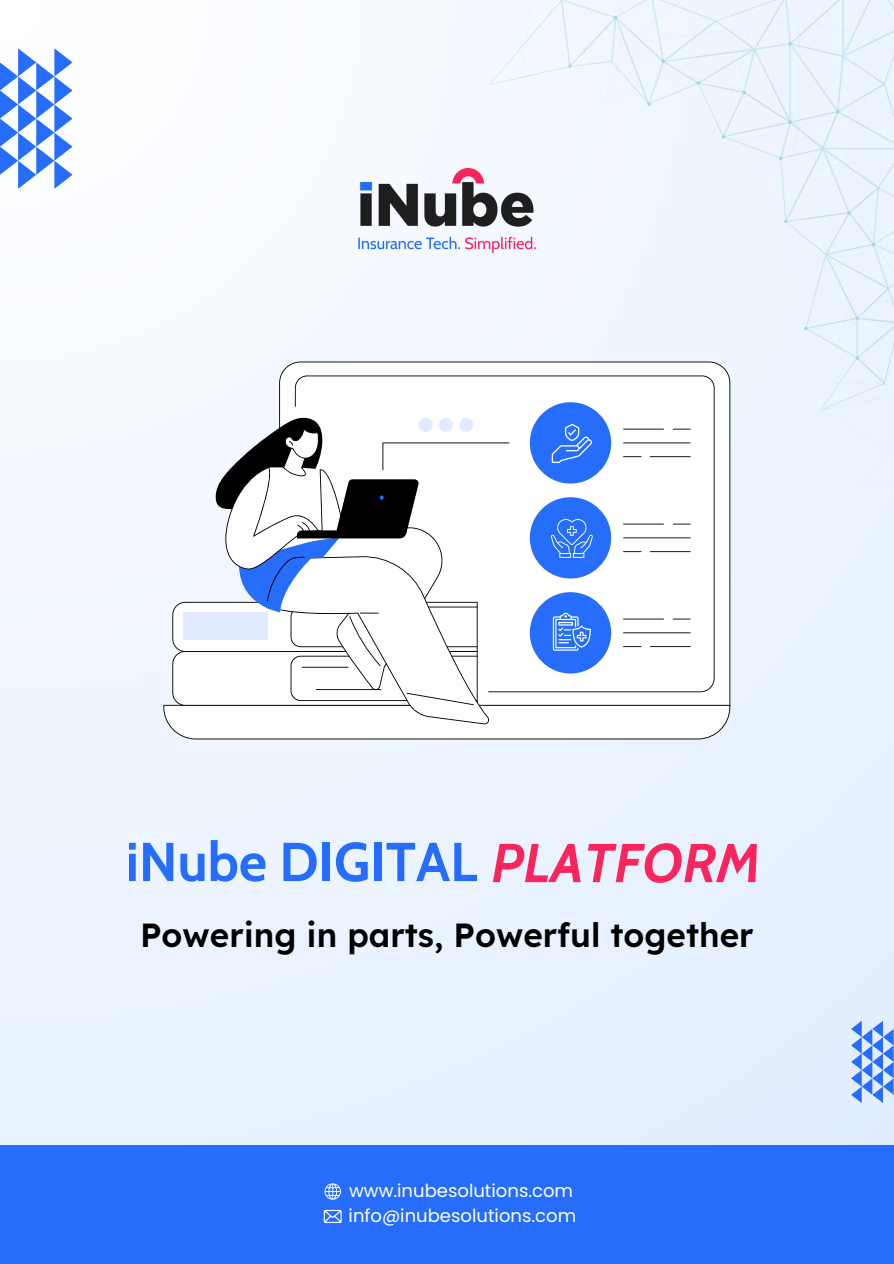
<style>
.page{position:relative;width:894px;height:1264px;background:#fff}
.page>*{position:absolute;margin:0;border:0;box-sizing:border-box;transform-origin:0 0}
.t1{font:700 54.6px "Cabin";color:#256dfa}
.t2{font:600 33.3px "Lexend";color:#000}
.t3{font:18px "Poppins";color:#fff}
.s1{font-style:italic;color:#fa255d}
</style>
<div class="page">
<div style="left:0;top:0;width:893px;height:1263px;background:linear-gradient(to right,#f1f7ff,#e3efff)"></div>
<div style="left:0;top:1145px;width:893px;height:118px;background:#256dfa"></div>
<svg style="left:323px;top:1209px;width:18px;height:13px"></svg>
<svg style="left:324px;top:1183px;width:17px;height:16px"></svg>
<svg style="left:0;top:48px;width:72px;height:141px"></svg>
<svg style="left:850px;top:1020px;width:43px;height:83px;background:#90b6fc"></svg>
<svg style="left:163px;top:0;width:730px;height:739px"></svg>
<p class="t1" style="left:126px;top:828px;width:636px">iNube DIGITAL <span class="s1">PLATFORM</span></p>
<p class="t2" style="left:140px;top:914px;width:615px">Powering in parts, Powerful together</p>
<p class="t3" style="left:349px;top:1177px;width:225px">www.inubesolutions.com</p>
<p class="t3" style="left:348px;top:1203px;width:229px">info@inubesolutions.com</p>
</div>
